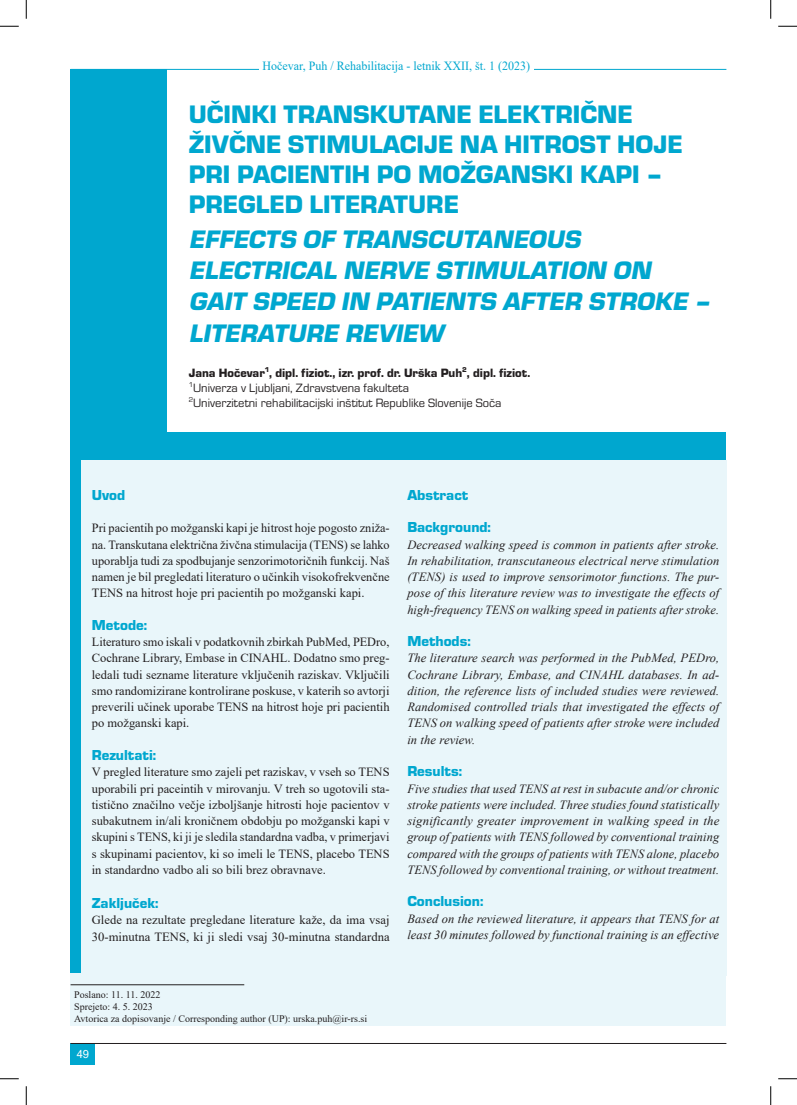
<style>
.page{position:relative;width:797px;height:1105px;background:#fff}
.page>*{position:absolute;margin:0;border:0;box-sizing:border-box;transform-origin:0 0}
.glavni_naslov{font:26.25px/30px "Eurostile TEE Blac";color:#00a7cf}
.glavni_naslov_italic{font:italic 26.25px/31.2px "Eurostile TEE Blac";color:#00a7cf}
.podnaslov{font:15px "Eurostile TEE Blac";color:#00a7cf}
.body_tekst{font:12.5px/16.2px "Times New Roman";color:#231f20;text-align:justify}
.body_tekst_italic{font:italic 12.5px/16.2px "Times New Roman";letter-spacing:.01em;color:#231f20;text-align:justify}
.Ustanove{font:12.5px "Eurostile TEE";color:#231f20}
.Ustanove-2{font:12.5px "Eurostile TEE Blac";color:#231f20}
.t1{font:12.5px "Times New Roman";color:#00a7cf;scale:.96 1}
.t2{font:11.25px "Arial";color:#fff}
.opombe{font:10px "Times New Roman";color:#231f20}
</style>
<div class="page">
<div style="left:71px;top:963px;width:655px;height:62px;background:#e9f6fa"></div>
<div style="left:71px;top:70px;width:655px;height:903px;background:#00a7cf"></div>
<div style="left:167px;top:70px;width:559px;height:362px;background:#fff"></div>
<hr style="left:71px;top:984px;width:173px;height:1px;background:#231f20">
<div style="left:81px;top:460px;width:326px;height:518px;background:#e9f6fa"></div>
<div style="left:407px;top:460px;width:319px;height:516px;background:#e9f6fa"></div>
<hr style="left:71px;top:69px;width:655px;height:1px;background:#00a7cf">
<div style="left:259px;top:55px;width:274px;height:21px;background:#fff"></div>
<div style="left:71px;top:1043px;width:24px;height:21px;background:#00a7cf"></div>
<hr style="left:71px;top:1043px;width:655px;height:1px;background:#231f20">
<svg style="left:0;top:25px;width:19px;height:2px"></svg>
<svg style="left:778px;top:25px;width:19px;height:2px"></svg>
<svg style="left:0;top:1078px;width:19px;height:1px"></svg>
<svg style="left:778px;top:1078px;width:19px;height:1px"></svg>
<svg style="left:25px;top:0;width:2px;height:19px"></svg>
<svg style="left:25px;top:1086px;width:2px;height:19px"></svg>
<svg style="left:770px;top:0;width:1px;height:19px"></svg>
<svg style="left:770px;top:1086px;width:1px;height:19px"></svg>
<p class="t1" style="left:262px;top:57px;width:280px">Hočevar, Puh / Rehabilitacija - letnik XXII, št. 1 (2023)</p>
<p class="glavni_naslov" style="left:189px;top:100px;width:495px">UČINKI TRANSKUTANE ELEKTRIČNE<br>ŽIVČNE STIMULACIJE NA HITROST HOJE<br>PRI PACIENTIH PO MOŽGANSKI KAPI –<br>PREGLED LITERATURE</p>
<p class="glavni_naslov_italic" style="left:189px;top:224px;width:528px">EFFECTS OF TRANSCUTANEOUS<br>ELECTRICAL NERVE STIMULATION ON<br>GAIT SPEED IN PATIENTS AFTER STROKE –<br>LITERATURE REVIEW</p>
<p class="Ustanove-2" style="left:189px;top:365px;width:343px">Jana Hočevar<sup>1</sup>, dipl. fiziot., izr. prof. dr. Urška Puh<sup>2</sup>, dipl. fiziot.</p>
<p class="Ustanove" style="left:189px;top:381px;width:222px"><sup>1</sup>Univerza v Ljubljani, Zdravstvena fakulteta</p>
<p class="Ustanove" style="left:189px;top:396px;width:314px"><sup>2</sup>Univerzitetni rehabilitacijski inštitut Republike Slovenije Soča</p>
<p class="podnaslov" style="left:92px;top:487px;width:35px">Uvod</p>
<p class="body_tekst" style="left:92px;top:520px;width:299px">Pri pacientih po možganski kapi je hitrost hoje pogosto zniža&shy;na. Transkutana električna živčna stimulacija (TENS) se lahko uporablja tudi za spodbujanje senzorimotoričnih funkcij. Naš namen je bil pregledati literaturo o učinkih visokofrekvenčne TENS na hitrost hoje pri pacientih po možganski kapi.</p>
<p class="podnaslov" style="left:92px;top:617px;width:57px">Metode:</p>
<p class="body_tekst" style="left:92px;top:633px;width:299px">Literaturo smo iskali v podatkovnih zbirkah PubMed, PEDro, Cochrane Library, Embase in CINAHL. Dodatno smo preg&shy;ledali tudi sezname literature vključenih raziskav. Vključili smo randomizirane kontrolirane poskuse, v katerih so avtorji preverili učinek uporabe TENS na hitrost hoje pri pacientih po možganski kapi.</p>
<p class="podnaslov" style="left:92px;top:747px;width:66px">Rezultati:</p>
<p class="body_tekst" style="left:92px;top:763px;width:299px">V pregled literature smo zajeli pet raziskav, v vseh so TENS uporabili pri paceintih v mirovanju. V treh so ugotovili sta&shy;tistično značilno večje izboljšanje hitrosti hoje pacientov v subakutnem in/ali kroničnem obdobju po možganski kapi v skupini s TENS, ki ji je sledila standardna vadba, v primerjavi s skupinami pacientov, ki so imeli le TENS, placebo TENS in standardno vadbo ali so bili brez obravnave.</p>
<p class="podnaslov" style="left:92px;top:895px;width:68px">Zaključek:</p>
<p class="body_tekst" style="left:92px;top:911px;width:299px">Glede na rezultate pregledane literature kaže, da ima vsaj<br>30-minutna TENS, ki ji sledi vsaj 30-minutna standardna</p>
<p class="podnaslov" style="left:407px;top:487px;width:62px">Abstract</p>
<p class="podnaslov" style="left:407px;top:519px;width:85px">Background:</p>
<p class="body_tekst_italic" style="left:407px;top:536px;width:313px">Decreased walking speed is common in patients after stroke.<br>In rehabilitation, transcutaneous electrical nerve stimulation (TENS) is used to improve sensorimotor functions. The pur&shy;pose of this literature review was to investigate the effects of high-frequency TENS on walking speed in patients after stroke.</p>
<p class="podnaslov" style="left:407px;top:633px;width:65px">Methods:</p>
<p class="body_tekst_italic" style="left:407px;top:650px;width:313px">The literature search was performed in the PubMed, PEDro, Cochrane Library, Embase, and CINAHL databases. In ad&shy;dition, the reference lists of included studies were reviewed.<br>Randomised controlled trials that investigated the effects of TENS on walking speed of patients after stroke were included in the review.</p>
<p class="podnaslov" style="left:407px;top:763px;width:56px">Results:</p>
<p class="body_tekst_italic" style="left:407px;top:780px;width:313px">Five studies that used TENS at rest in subacute and/or chronic stroke patients were included. Three studies found statistically significantly greater improvement in walking speed in the group of patients with TENS followed by conventional training compared with the groups of patients with TENS alone, placebo TENS followed by conventional training, or without treatment.</p>
<p class="podnaslov" style="left:407px;top:893px;width:77px">Conclusion:</p>
<p class="body_tekst_italic" style="left:407px;top:910px;width:313px">Based on the reviewed literature, it appears that TENS for at least 30 minutes followed by functional training is an effective</p>
<p class="opombe" style="left:74px;top:988px;width:88px">Poslano: 11. 11. 2022</p>
<p class="opombe" style="left:74px;top:1000px;width:80px">Sprejeto: 4. 5. 2023</p>
<p class="opombe" style="left:74px;top:1012px;width:294px">Avtorica za dopisovanje / Corresponding author (UP): urska.puh@ir-rs.si</p>
<p class="t2" style="left:77px;top:1046px;width:14px">49</p>
</div>
